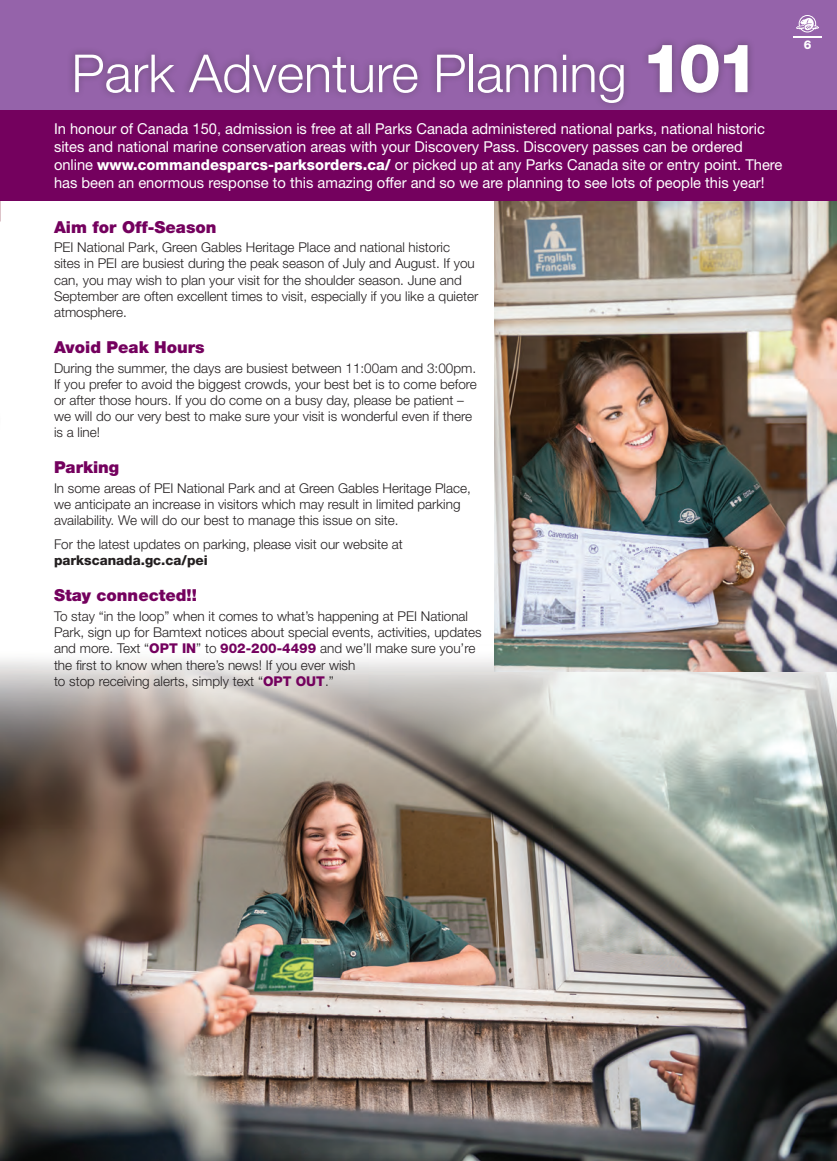
<style>
.page{position:relative;width:837px;height:1161px;background:#fff}
.page>*{position:absolute;margin:0;border:0;box-sizing:border-box;transform-origin:0 0}
.t1{font:300 52.5px "Helvetica Neue LT Std";color:#fff}
.t2{font:900 16.5px "Helvetica Neue LT Std";color:#74015e}
.t3{font:15px/18px "Helvetica Neue LT Std";color:#fff}
.t4{font:300 13.5px/16.2px "Helvetica Neue LT Std";color:#231f20}
.t5{font:800 13.5px "Helvetica Neue LT Std";color:#231f20}
.t6{font:800 12.15px "Helvetica Neue LT Std";color:#fff}
.s1{font-weight:800;font-size:67.5px}
.s2{font-weight:800}
.s3{font-weight:800;color:#74015e}
</style>
<div class="page">
<img style="left:0;top:644px;width:837px;height:517px">
<img style="left:495px;top:201px;width:342px;height:471px">
<div style="left:0;top:0;width:837px;height:168px;background:#9563aa"></div>
<div style="left:67px;top:36px;width:689px;height:75px;background:#231f20;opacity:.4"></div>
<div style="left:0;top:110px;width:837px;height:91px;background:#74015e"></div>
<svg style="left:793px;top:15px;width:29px;height:23px"></svg>
<hr style="left:0;top:373px;width:1px;height:284px;background:#fff">
<p class="t1" style="left:71px;top:41px;width:690px">Park Adventure Planning <span class="s1">101</span></p>
<p class="t3" style="left:54px;top:120px;width:730px">In honour of Canada 150, admission is free at all Parks Canada administered national parks, national historic sites and national marine conservation areas with your Discovery Pass. Discovery passes can be ordered online <span class="s2">www.commandesparcs-parksorders.ca/</span> or picked up at any Parks Canada site or entry point. There has been an enormous response to this amazing offer and so we are planning to see lots of people this year!</p>
<p class="t2" style="left:54px;top:217px;width:164px">Aim for Off-Season</p>
<p class="t4" style="left:54px;top:239px;width:426px">PEI National Park, Green Gables Heritage Place and national historic sites in PEI are busiest during the peak season of July and August. If you can, you may wish to plan your visit for the shoulder season. June and September are often excellent times to visit, especially if you like a quieter atmosphere.</p>
<p class="t2" style="left:54px;top:337px;width:152px">Avoid Peak Hours</p>
<p class="t4" style="left:54px;top:359px;width:424px">During the summer, the days are busiest between 11:00am and 3:00pm.<br>If you prefer to avoid the biggest crowds, your best bet is to come before or after those hours. If you do come on a busy day, please be patient – we will do our very best to make sure your visit is wonderful even if there is a line!</p>
<p class="t2" style="left:54px;top:458px;width:67px">Parking</p>
<p class="t4" style="left:54px;top:480px;width:418px">In some areas of PEI National Park and at Green Gables Heritage Place, we anticipate an increase in visitors which may result in limited parking availability. We will do our best to manage this issue on site.</p>
<p class="t4" style="left:54px;top:536px;width:350px">For the latest updates on parking, please visit our website at</p>
<p class="t5" style="left:54px;top:553px;width:155px">parkscanada.gc.ca/pei</p>
<p class="t2" style="left:54px;top:586px;width:145px">Stay connected!!</p>
<p class="t4" style="left:54px;top:608px;width:429px">To stay “in the loop” when it comes to what’s happening at PEI National Park, sign up for Bamtext notices about special events, activities, updates and more. Text “<span class="s3">OPT IN</span>” to <span class="s3">902-200-4499</span> and we’ll make sure you’re the first to know when there’s news! If you ever wish</p>
<p class="t4" style="left:54px;top:673px;width:281px">to stop receiving alerts, simply text “<span class="s3">OPT OUT</span>.”</p>
<p class="t6" style="left:804px;top:38px;width:9px">6</p>
</div>
